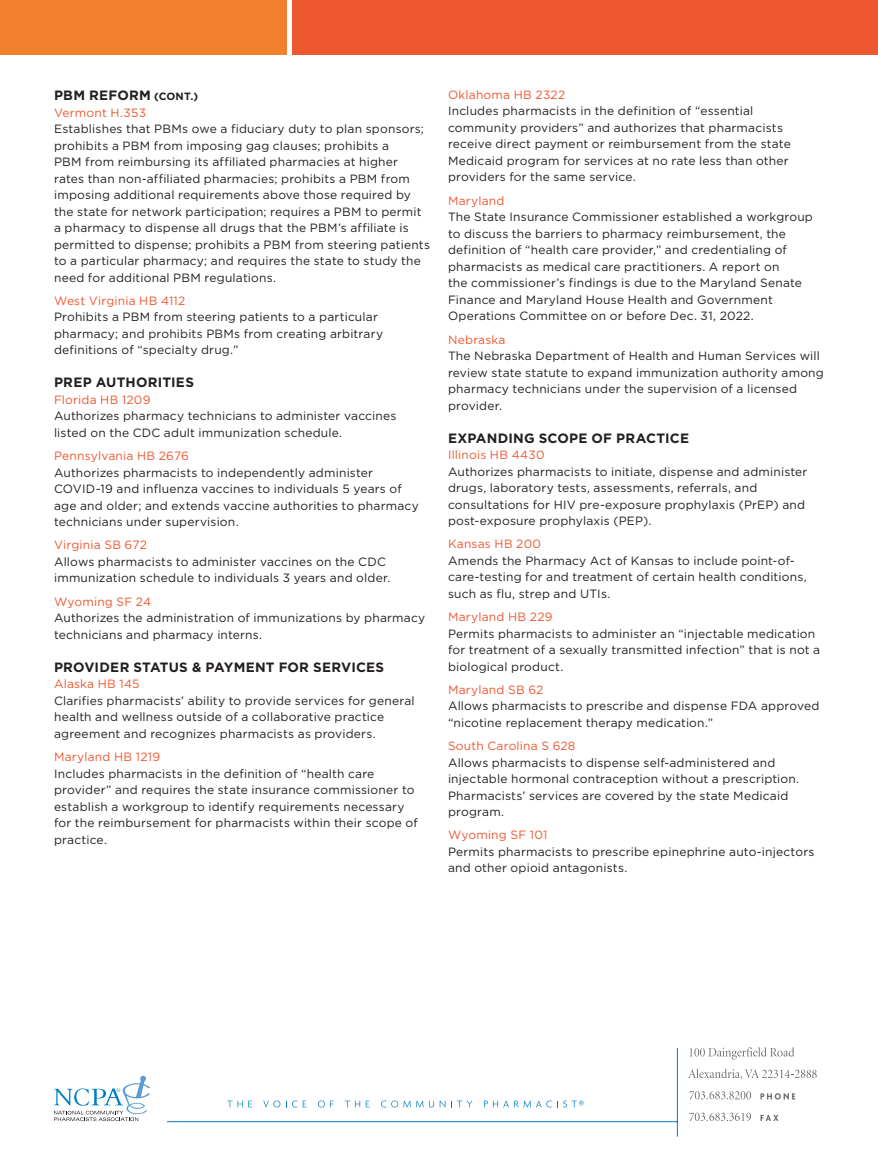
<style>
.page{position:relative;width:878px;height:1175px;background:#fff}
.page>*{position:absolute;margin:0;border:0;box-sizing:border-box;transform-origin:0 0}
.t1{font:700 13.5px "Gotham";letter-spacing:.015em;color:#231f20}
.t2{font:12px/16.5px "Gotham";letter-spacing:.015em;color:#231f20}
.t3{font:12px "Gotham";letter-spacing:.015em;color:#ee5831}
.s1{font-size:10.5px}
</style>
<div class="page">
<svg style="left:689px;top:1047px;width:105px;height:12px"></svg>
<svg style="left:688px;top:1069px;width:128px;height:10px"></svg>
<svg style="left:760px;top:1093px;width:35px;height:6px"></svg>
<svg style="left:760px;top:1114px;width:18px;height:6px"></svg>
<hr style="left:677px;top:1048px;width:1px;height:88px;background:#007cc2">
<hr style="left:167px;top:1121px;width:510px;height:1px;background:#007cc2">
<svg style="left:227px;top:1100px;width:25px;height:7px"></svg>
<svg style="left:263px;top:1100px;width:17px;height:7px"></svg>
<svg style="left:286px;top:1100px;width:11px;height:7px"></svg>
<svg style="left:303px;top:1100px;width:3px;height:7px"></svg>
<svg style="left:318px;top:1100px;width:16px;height:7px"></svg>
<svg style="left:345px;top:1100px;width:15px;height:7px"></svg>
<svg style="left:366px;top:1100px;width:3px;height:7px"></svg>
<svg style="left:381px;top:1100px;width:42px;height:7px"></svg>
<svg style="left:429px;top:1100px;width:16px;height:7px"></svg>
<svg style="left:451px;top:1100px;width:21px;height:7px"></svg>
<svg style="left:484px;top:1100px;width:67px;height:7px"></svg>
<svg style="left:557px;top:1100px;width:26px;height:7px"></svg>
<svg style="left:689px;top:1112px;width:62px;height:9px"></svg>
<svg style="left:689px;top:1091px;width:62px;height:8px"></svg>
<svg style="left:54px;top:1075px;width:96px;height:46px"></svg>
<div style="left:0;top:0;width:286px;height:54px;background:#f07f2e"></div>
<div style="left:292px;top:0;width:586px;height:54px;background:#ee5831"></div>
<p class="t1" style="left:54px;top:87px;width:146px">PBM REFORM <span class="s1">(CONT.)</span></p>
<p class="t3" style="left:54px;top:106px;width:94px">Vermont H.353</p>
<p class="t2" style="left:54px;top:120px;width:377px">Establishes that PBMs owe a fiduciary duty to plan sponsors; prohibits a PBM from imposing gag clauses; prohibits a<br>PBM from reimbursing its affiliated pharmacies at higher rates than non-affiliated pharmacies; prohibits a PBM from imposing additional requirements above those required by the state for network participation; requires a PBM to permit a pharmacy to dispense all drugs that the PBM’s affiliate is permitted to dispense; prohibits a PBM from steering patients to a particular pharmacy; and requires the state to study the need for additional PBM regulations.</p>
<p class="t3" style="left:54px;top:294px;width:133px">West Virginia HB 4112</p>
<p class="t2" style="left:54px;top:309px;width:330px">Prohibits a PBM from steering patients to a particular pharmacy; and prohibits PBMs from creating arbitrary definitions of “specialty drug.”</p>
<p class="t1" style="left:54px;top:375px;width:141px">PREP AUTHORITIES</p>
<p class="t3" style="left:54px;top:393px;width:98px">Florida HB 1209</p>
<p class="t2" style="left:54px;top:408px;width:344px">Authorizes pharmacy technicians to administer vaccines listed on the CDC adult immunization schedule.</p>
<p class="t3" style="left:54px;top:449px;width:136px">Pennsylvania HB 2676</p>
<p class="t2" style="left:54px;top:464px;width:366px">Authorizes pharmacists to independently administer COVID-19 and influenza vaccines to individuals 5 years of age and older; and extends vaccine authorities to pharmacy technicians under supervision.</p>
<p class="t3" style="left:54px;top:538px;width:94px">Virginia SB 672</p>
<p class="t2" style="left:54px;top:553px;width:338px">Allows pharmacists to administer vaccines on the CDC immunization schedule to individuals 3 years and older.</p>
<p class="t3" style="left:54px;top:595px;width:99px">Wyoming SF 24</p>
<p class="t2" style="left:54px;top:609px;width:373px">Authorizes the administration of immunizations by pharmacy technicians and pharmacy interns.</p>
<p class="t1" style="left:54px;top:659px;width:332px">PROVIDER STATUS &amp; PAYMENT FOR SERVICES</p>
<p class="t3" style="left:54px;top:677px;width:87px">Alaska HB 145</p>
<p class="t2" style="left:54px;top:692px;width:362px">Clarifies pharmacists’ ability to provide services for general health and wellness outside of a collaborative practice agreement and recognizes pharmacists as providers.</p>
<p class="t3" style="left:54px;top:750px;width:108px">Maryland HB 1219</p>
<p class="t2" style="left:54px;top:765px;width:365px">Includes pharmacists in the definition of “health care provider” and requires the state insurance commissioner to establish a workgroup to identify requirements necessary for the reimbursement for pharmacists within their scope of practice.</p>
<p class="t3" style="left:448px;top:88px;width:119px">Oklahoma HB 2322</p>
<p class="t2" style="left:448px;top:103px;width:344px">Includes pharmacists in the definition of “essential community providers” and authorizes that pharmacists receive direct payment or reimbursement from the state Medicaid program for services at no rate less than other providers for the same service.</p>
<p class="t3" style="left:448px;top:194px;width:58px">Maryland</p>
<p class="t2" style="left:448px;top:208px;width:366px">The State Insurance Commissioner established a workgroup to discuss the barriers to pharmacy reimbursement, the definition of “health care provider,” and credentialing of pharmacists as medical care practitioners. A report on<br>the commissioner’s findings is due to the Maryland Senate Finance and Maryland House Health and Government Operations Committee on or before Dec. 31, 2022.</p>
<p class="t3" style="left:448px;top:332px;width:59px">Nebraska</p>
<p class="t2" style="left:448px;top:347px;width:377px">The Nebraska Department of Health and Human Services will review state statute to expand immunization authority among pharmacy technicians under the supervision of a licensed provider.</p>
<p class="t1" style="left:448px;top:430px;width:242px">EXPANDING SCOPE OF PRACTICE</p>
<p class="t3" style="left:448px;top:448px;width:98px">Illinois HB 4430</p>
<p class="t2" style="left:448px;top:463px;width:361px">Authorizes pharmacists to initiate, dispense and administer drugs, laboratory tests, assessments, referrals, and consultations for HIV pre-exposure prophylaxis (PrEP) and post-exposure prophylaxis (PEP).</p>
<p class="t3" style="left:448px;top:537px;width:95px">Kansas HB 200</p>
<p class="t2" style="left:448px;top:552px;width:360px">Amends the Pharmacy Act of Kansas to include point-of&shy;care-testing for and treatment of certain health conditions, such as flu, strep and UTIs.</p>
<p class="t3" style="left:448px;top:610px;width:106px">Maryland HB 229</p>
<p class="t2" style="left:448px;top:625px;width:374px">Permits pharmacists to administer an “injectable medication for treatment of a sexually transmitted infection” that is not a biological product.</p>
<p class="t3" style="left:448px;top:683px;width:97px">Maryland SB 62</p>
<p class="t2" style="left:448px;top:697px;width:373px">Allows pharmacists to prescribe and dispense FDA approved “nicotine replacement therapy medication.”</p>
<p class="t3" style="left:448px;top:739px;width:129px">South Carolina S 628</p>
<p class="t2" style="left:448px;top:754px;width:353px">Allows pharmacists to dispense self-administered and injectable hormonal contraception without a prescription.<br>Pharmacists’ services are covered by the state Medicaid program.</p>
<p class="t3" style="left:448px;top:828px;width:101px">Wyoming SF 101</p>
<p class="t2" style="left:448px;top:843px;width:368px">Permits pharmacists to prescribe epinephrine auto-injectors and other opioid antagonists.</p>
</div>
